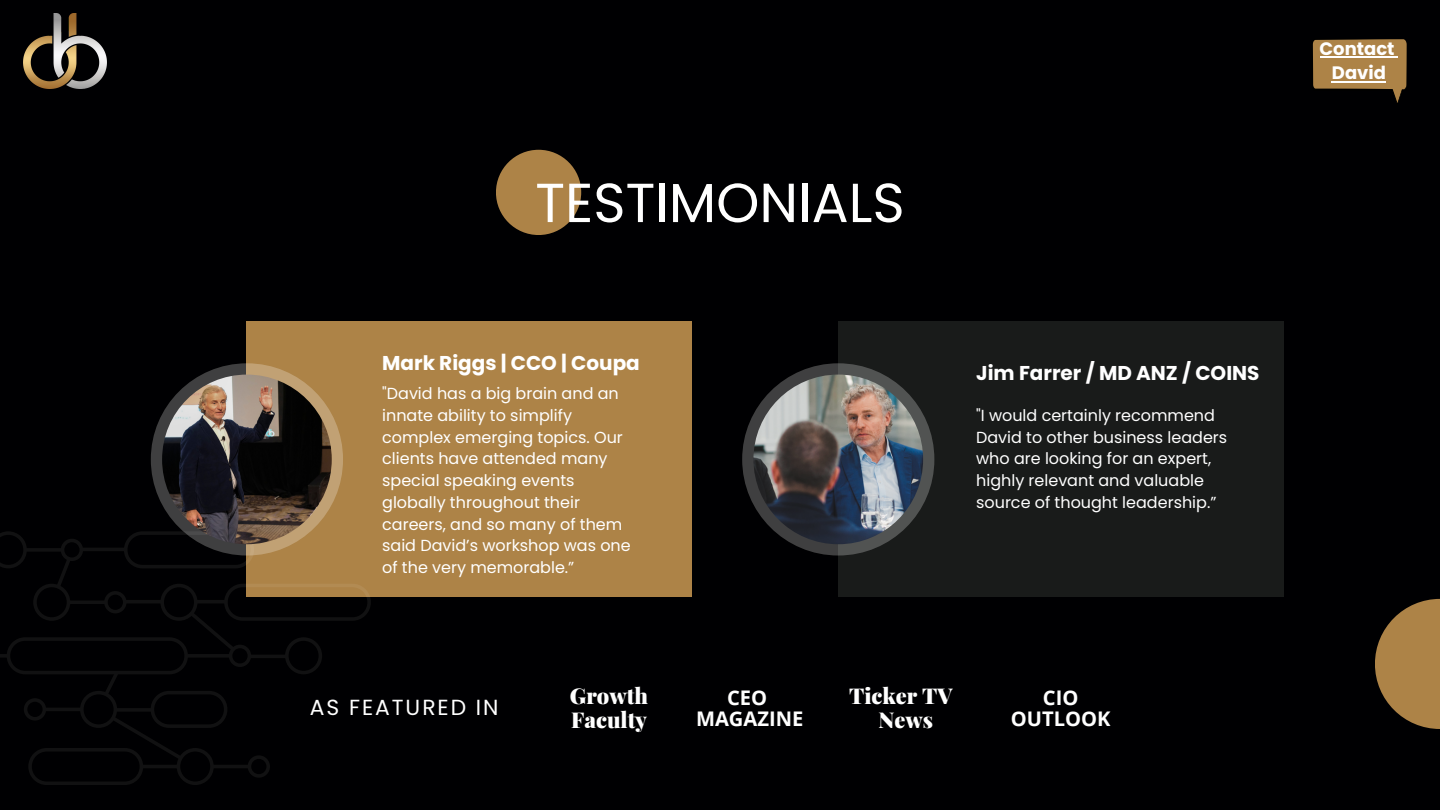
<style>
.page{position:relative;width:1440px;height:810px;background:#000002}
.page>*{position:absolute;margin:0;border:0;box-sizing:border-box;transform-origin:0 0}
.t1{font:55px "Poppins";color:#fff}
.t2{font:900 21.8px/24px "Playfair Display";color:#fff}
.t3{font:21.8px "Poppins";letter-spacing:.09em;color:#fff}
.t4{font:700 20.1px/21.4px "Open Sans";color:#fff;text-align:center}
.t5{font:700 20px "Poppins";color:#fff}
.t6{font:700 18px/24.8px "Poppins";color:#fff;text-align:center}
.t7{font:16px/21.8px "Poppins";color:#fff}
</style>
<div class="page">
<svg style="left:1375px;top:599px;width:65px;height:130px;fill:#ad8347"></svg>
<div style="left:247px;top:321px;width:445px;height:276px;background:#ad8347"></div>
<svg style="left:0;top:531px;width:371px;height:254px"></svg>
<svg style="left:151px;top:363px;width:192px;height:193px"></svg>
<img style="left:162px;top:375px;width:170px;height:169px;border-radius:50%">
<div style="left:838px;top:321px;width:445px;height:276px;background:#191b1a"></div>
<svg style="left:742px;top:363px;width:192px;height:193px;fill:#3f3f40"></svg>
<img style="left:753px;top:375px;width:170px;height:169px;border-radius:50%">
<div style="left:496px;top:150px;width:85px;height:85px;background:#ad8347;border-radius:50%"></div>
<img style="left:24px;top:14px;width:82px;height:75px">
<svg style="left:1312px;top:39px;width:95px;height:64px"></svg>
<hr style="left:1332px;top:81px;width:54px;height:1px;background:#fff">
<h1 class="t1" style="left:535px;top:164px;width:371px">TESTIMONIALS</h1>
<p class="t5" style="left:382px;top:349px;width:259px">Mark Riggs | CCO | Coupa</p>
<p class="t7" style="left:382px;top:383px;width:250px">"David has a big brain and an innate ability to simplify complex emerging topics. Our clients have attended many special speaking events globally throughout their careers, and so many of them said David’s workshop was one of the very memorable.”</p>
<p class="t5" style="left:976px;top:359px;width:285px">Jim Farrer / MD ANZ / COINS</p>
<p class="t7" style="left:976px;top:404px;width:253px">"I would certainly recommend<br>David to other business leaders who are looking for an expert, highly relevant and valuable source of thought leadership.”</p>
<h2 class="t2" style="left:570px;top:683px;width:80px">Growth<br>Faculty</h2>
<h2 class="t2" style="left:849px;top:683px;width:105px;text-align:center">Ticker TV<br>News</h2>
<h2 class="t3" style="left:310px;top:692px;width:190px">AS FEATURED IN</h2>
<p class="t4" style="left:696px;top:686px;width:109px">CEO<br>MAGAZINE</p>
<p class="t4" style="left:1011px;top:686px;width:101px">CIO<br>OUTLOOK</p>
<p class="t6" style="left:1320px;top:36px;width:76px">Contact<br>David</p>
</div>
